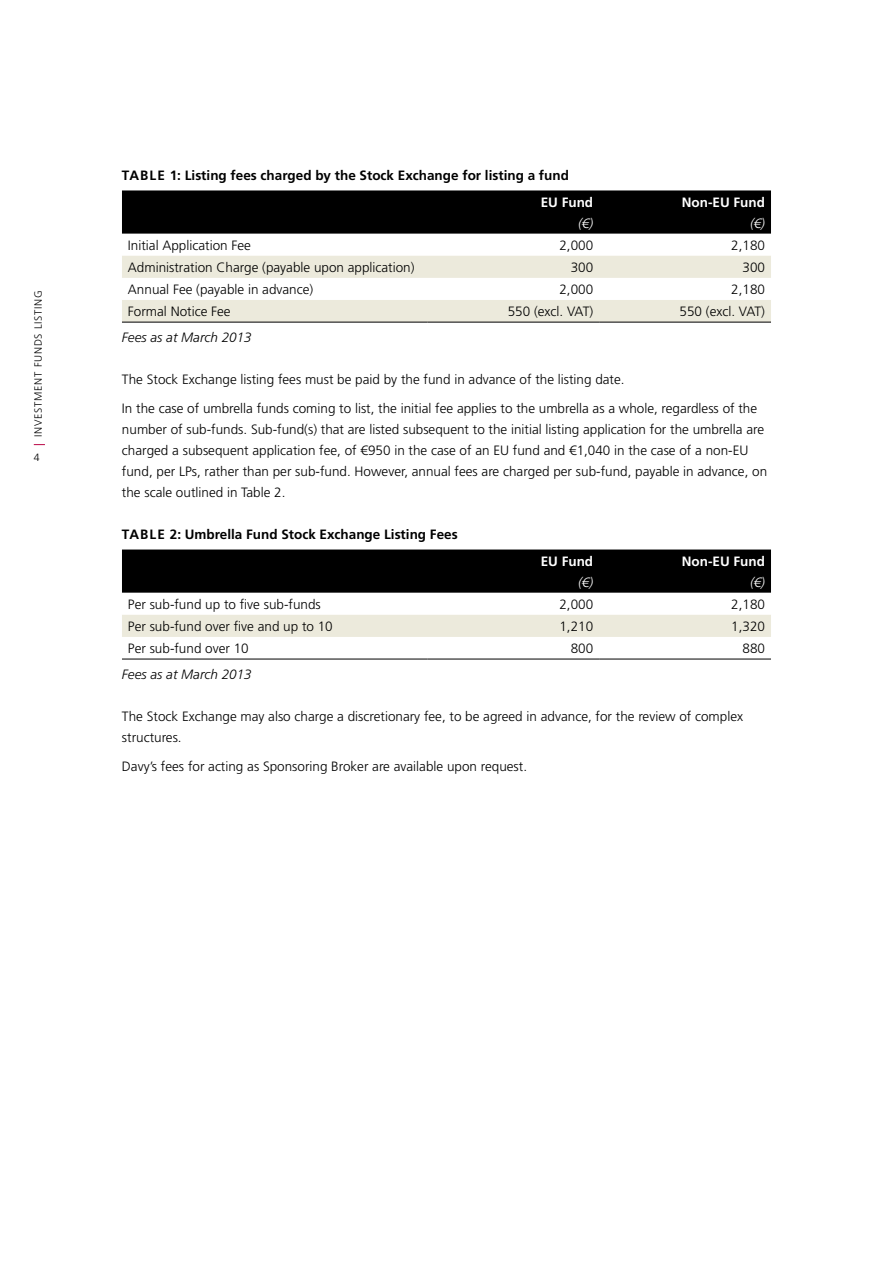
<style>
.page{position:relative;width:893px;height:1263px;background:#fff}
.page>*{position:absolute;margin:0;border:0;box-sizing:border-box;transform-origin:0 0}
.t1{font:300 13.5px/21px "Frutiger LT Std";color:#000}
.t2{font:700 13.5px "Frutiger LT Std";color:#000}
.t3{font:italic 300 13.5px "Frutiger LT Std";color:#000}
.t4{font:700 13.5px "Frutiger LT Std";color:#fff}
.t5{font:italic 300 13.5px "Frutiger LT Std";color:#fff}
.t6{font:300 10.5px "Frutiger LT Std";letter-spacing:.07em;color:#000}
</style>
<div class="page">
<div style="left:122px;top:190px;width:649px;height:44px;background:#000"></div>
<svg style="left:122px;top:256px;width:649px;height:66px"></svg>
<hr style="left:122px;top:322px;width:305px;height:1px;background:#000">
<hr style="left:427px;top:322px;width:172px;height:1px;background:#000">
<hr style="left:599px;top:322px;width:172px;height:1px;background:#000">
<div style="left:122px;top:549px;width:649px;height:44px;background:#000"></div>
<div style="left:122px;top:615px;width:649px;height:22px;background:#eceadc"></div>
<hr style="left:122px;top:659px;width:305px;height:1px;background:#000">
<hr style="left:427px;top:659px;width:172px;height:1px;background:#000">
<hr style="left:599px;top:659px;width:172px;height:1px;background:#000">
<p class="t6" style="left:32px;top:437px;width:148px;rotate:-90deg">Investment Funds Listing</p>
<p class="t6" style="left:34px;top:451px;width:7px">4</p>
<p class="t2" style="left:122px;top:168px;width:448px">Ta ble 1: Listing fees charged by the Stock Exchange for listing a fund</p>
<p class="t4" style="left:541px;top:194px;width:54px">EU Fund</p>
<p class="t5" style="left:578px;top:215px;width:17px">(€)</p>
<p class="t4" style="left:682px;top:194px;width:85px">Non-EU Fund</p>
<p class="t5" style="left:750px;top:215px;width:17px">(€)</p>
<p class="t1" style="left:128px;top:235px;width:124px">Initial Application Fee</p>
<p class="t1" style="left:559px;top:235px;width:35px">2,000</p>
<p class="t1" style="left:731px;top:235px;width:35px">2,180</p>
<p class="t1" style="left:128px;top:257px;width:288px">Administration Charge (payable upon application)</p>
<p class="t1" style="left:571px;top:257px;width:24px">300</p>
<p class="t1" style="left:742px;top:257px;width:24px">300</p>
<p class="t1" style="left:128px;top:279px;width:187px">Annual Fee (payable in advance)</p>
<p class="t1" style="left:559px;top:279px;width:35px">2,000</p>
<p class="t1" style="left:731px;top:279px;width:35px">2,180</p>
<p class="t1" style="left:128px;top:301px;width:104px">Formal Notice Fee</p>
<p class="t1" style="left:508px;top:301px;width:87px">550 (excl. VAT)</p>
<p class="t1" style="left:680px;top:301px;width:87px">550 (excl. VAT)</p>
<p class="t3" style="left:122px;top:329px;width:131px">Fees as at March 2013</p>
<p class="t1" style="left:122px;top:364px;width:637px;line-height:29.5px">The Stock Exchange listing fees must be paid by the fund in advance of the listing date.<br>In the case of umbrella funds coming to list, the initial fee applies to the umbrella as a whole, regardless of the</p>
<p class="t1" style="left:122px;top:419px;width:647px">number of sub-funds. Sub-fund(s) that are listed subsequent to the initial listing application for the umbrella are charged a subsequent application fee, of €950 in the case of an EU fund and €1,040 in the case of a non-EU fund, per LPs, rather than per sub-fund. However, annual fees are charged per sub-fund, payable in advance, on the scale outlined in Table 2.</p>
<p class="t2" style="left:122px;top:527px;width:337px">Ta ble 2: Umbrella Fund Stock Exchange Listing Fees</p>
<p class="t4" style="left:541px;top:553px;width:54px">EU Fund</p>
<p class="t5" style="left:578px;top:574px;width:17px">(€)</p>
<p class="t4" style="left:682px;top:553px;width:85px">Non-EU Fund</p>
<p class="t5" style="left:750px;top:574px;width:17px">(€)</p>
<p class="t1" style="left:128px;top:594px;width:194px">Per sub-fund up to five sub-funds</p>
<p class="t1" style="left:559px;top:594px;width:35px">2,000</p>
<p class="t1" style="left:731px;top:594px;width:35px">2,180</p>
<p class="t1" style="left:128px;top:616px;width:206px">Per sub-fund over five and up to 10</p>
<p class="t1" style="left:559px;top:616px;width:35px">1,210</p>
<p class="t1" style="left:731px;top:616px;width:35px">1,320</p>
<p class="t1" style="left:128px;top:638px;width:122px">Per sub-fund over 10</p>
<p class="t1" style="left:571px;top:638px;width:24px">800</p>
<p class="t1" style="left:742px;top:638px;width:24px">880</p>
<p class="t3" style="left:122px;top:666px;width:131px">Fees as at March 2013</p>
<p class="t1" style="left:122px;top:706px;width:623px">The Stock Exchange may also charge a discretionary fee, to be agreed in advance, for the review of complex structures.</p>
<p class="t1" style="left:122px;top:756px;width:407px">Davy’s fees for acting as Sponsoring Broker are available upon request.</p>
</div>
